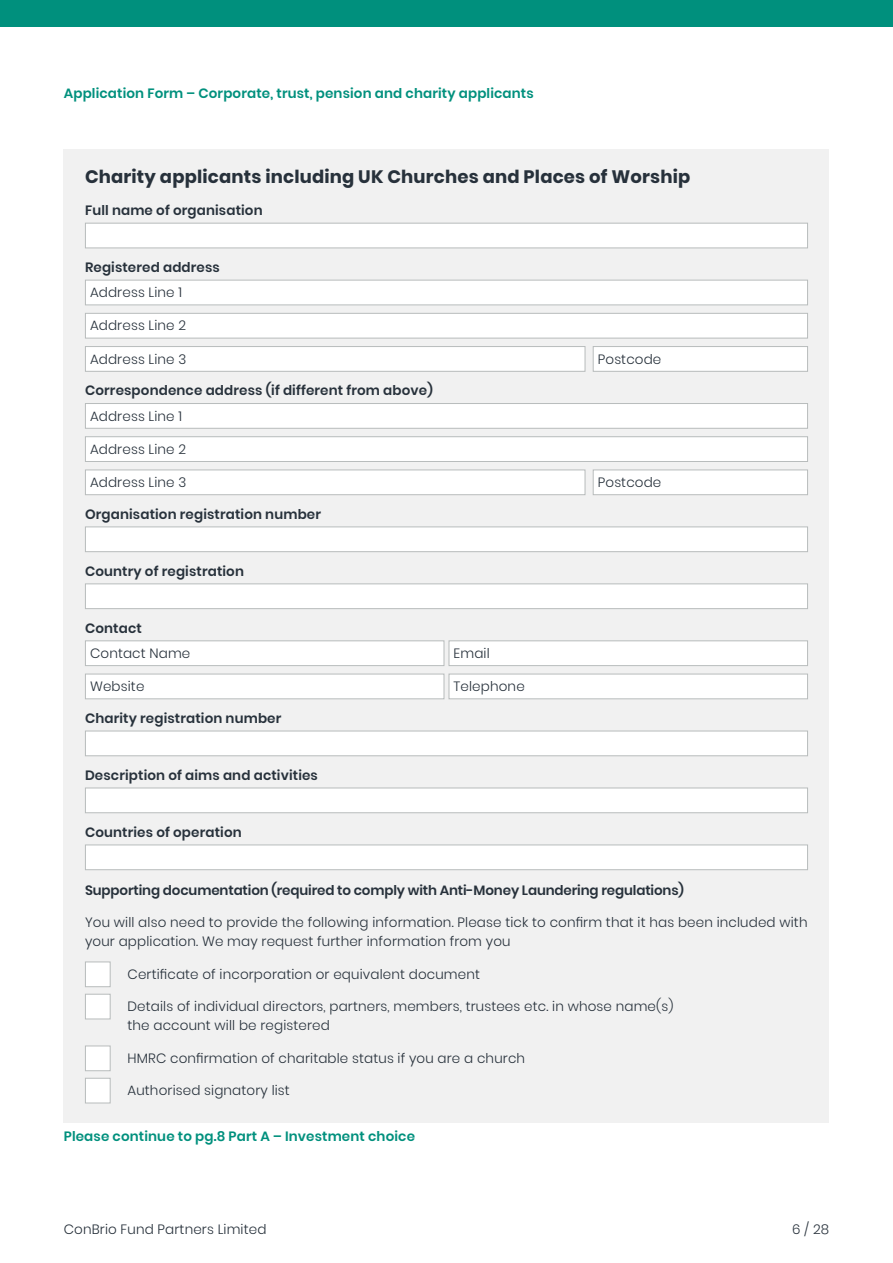
<style>
.page{position:relative;width:893px;height:1263px;background:#fff}
.page>*{position:absolute;margin:0;border:0;box-sizing:border-box;transform-origin:0 0}
.t1{font:700 18px "Poppins";letter-spacing:.01em;color:#27313b}
.t2{font:300 13.5px/19.5px "Poppins";letter-spacing:.01em;color:#27313b}
.t3{font:600 13.5px "Poppins";letter-spacing:.01em;color:#27313b}
.t4{font:600 13.5px "Poppins";letter-spacing:.01em;color:#00907d}
.t5{font:600 13.5px "Poppins";letter-spacing:-.01em;color:#27313b}
</style>
<div class="page">
<div style="left:0;top:0;width:893px;height:26px;background:#00907d"></div>
<div style="left:64px;top:149px;width:765px;height:974px;background:#f1f1f1"></div>
<div style="left:85px;top:223px;width:723px;height:25px;background:#fff;border:1px solid #b8bcbc"></div>
<div style="left:85px;top:280px;width:722px;height:25px;background:#fff"></div>
<div style="left:85px;top:280px;width:723px;height:25px;border:1px solid #b8bcbc"></div>
<div style="left:85px;top:313px;width:722px;height:25px;background:#fff"></div>
<div style="left:85px;top:313px;width:723px;height:25px;border:1px solid #b8bcbc"></div>
<div style="left:85px;top:347px;width:500px;height:24px;background:#fff"></div>
<div style="left:85px;top:346px;width:500px;height:26px;border:1px solid #b8bcbc"></div>
<div style="left:593px;top:347px;width:214px;height:24px;background:#fff"></div>
<div style="left:593px;top:346px;width:215px;height:26px;border:1px solid #b8bcbc"></div>
<div style="left:85px;top:403px;width:722px;height:25px;background:#fff"></div>
<div style="left:85px;top:403px;width:723px;height:26px;border:1px solid #b8bcbc"></div>
<div style="left:85px;top:437px;width:722px;height:24px;background:#fff"></div>
<div style="left:85px;top:436px;width:723px;height:26px;border:1px solid #b8bcbc"></div>
<div style="left:85px;top:470px;width:500px;height:25px;background:#fff"></div>
<div style="left:85px;top:470px;width:500px;height:25px;border:1px solid #b8bcbc"></div>
<div style="left:593px;top:470px;width:214px;height:25px;background:#fff"></div>
<div style="left:593px;top:470px;width:215px;height:25px;border:1px solid #b8bcbc"></div>
<div style="left:85px;top:526px;width:723px;height:26px;background:#fff;border:1px solid #b8bcbc"></div>
<div style="left:85px;top:583px;width:723px;height:26px;background:#fff;border:1px solid #b8bcbc"></div>
<div style="left:85px;top:641px;width:359px;height:25px;background:#fff"></div>
<div style="left:85px;top:640px;width:359px;height:26px;border:1px solid #b8bcbc"></div>
<div style="left:449px;top:641px;width:358px;height:25px;background:#fff"></div>
<div style="left:449px;top:640px;width:359px;height:26px;border:1px solid #b8bcbc"></div>
<div style="left:85px;top:674px;width:359px;height:25px;background:#fff"></div>
<div style="left:85px;top:674px;width:359px;height:25px;border:1px solid #b8bcbc"></div>
<div style="left:449px;top:674px;width:358px;height:25px;background:#fff"></div>
<div style="left:449px;top:674px;width:359px;height:25px;border:1px solid #b8bcbc"></div>
<div style="left:85px;top:731px;width:723px;height:25px;background:#fff;border:1px solid #b8bcbc"></div>
<div style="left:85px;top:788px;width:723px;height:25px;background:#fff;border:1px solid #b8bcbc"></div>
<div style="left:85px;top:844px;width:723px;height:26px;background:#fff;border:1px solid #b8bcbc"></div>
<div style="left:85px;top:961px;width:26px;height:26px;background:#fff;border:1px solid #b8bcbc"></div>
<div style="left:85px;top:994px;width:26px;height:25px;background:#fff;border:1px solid #b8bcbc"></div>
<div style="left:85px;top:1045px;width:26px;height:26px;background:#fff;border:1px solid #b8bcbc"></div>
<div style="left:85px;top:1078px;width:26px;height:25px;background:#fff;border:1px solid #b8bcbc"></div>
<p class="t4" style="left:64px;top:86px;width:471px">Application Form – Corporate, trust, pension and charity applicants</p>
<h1 class="t1" style="left:85px;top:166px;width:607px">Charity applicants including UK Churches and Places of Worship</h1>
<p class="t3" style="left:85px;top:203px;width:179px">Full name of organisation</p>
<p class="t3" style="left:85px;top:259px;width:136px">Registered address</p>
<p class="t2" style="left:90px;top:283px;width:94px">Address Line 1</p>
<p class="t2" style="left:90px;top:316px;width:98px">Address Line 2</p>
<p class="t2" style="left:90px;top:349px;width:98px">Address Line 3</p>
<p class="t2" style="left:598px;top:349px;width:65px">Postcode</p>
<p class="t3" style="left:85px;top:383px;width:349px">Correspondence address (if different from above)</p>
<p class="t2" style="left:90px;top:406px;width:94px">Address Line 1</p>
<p class="t2" style="left:90px;top:439px;width:98px">Address Line 2</p>
<p class="t2" style="left:90px;top:473px;width:98px">Address Line 3</p>
<p class="t2" style="left:598px;top:473px;width:65px">Postcode</p>
<p class="t3" style="left:85px;top:506px;width:238px">Organisation registration number</p>
<p class="t3" style="left:85px;top:563px;width:160px">Country of registration</p>
<p class="t3" style="left:85px;top:620px;width:58px">Contact</p>
<p class="t2" style="left:90px;top:643px;width:102px">Contact Name</p>
<p class="t2" style="left:454px;top:643px;width:38px">Email</p>
<p class="t2" style="left:90px;top:677px;width:56px">Website</p>
<p class="t2" style="left:454px;top:677px;width:73px">Telephone</p>
<p class="t3" style="left:85px;top:710px;width:198px">Charity registration number</p>
<p class="t3" style="left:85px;top:767px;width:234px">Description of aims and activities</p>
<p class="t3" style="left:85px;top:824px;width:158px">Countries of operation</p>
<p class="t5" style="left:85px;top:882px;width:600px">Supporting documentation (required to comply with Anti-Money Laundering regulations)</p>
<p class="t2" style="left:85px;top:912px;width:724px">You will also need to provide the following information. Please tick to confirm that it has been included with your application. We may request further information from you</p>
<p class="t2" style="left:128px;top:964px;width:354px">Certificate of incorporation or equivalent document</p>
<p class="t2" style="left:128px;top:996px;width:547px">Details of individual directors, partners, members, trustees etc. in whose name(s) the account will be registered</p>
<p class="t2" style="left:128px;top:1048px;width:399px">HMRC confirmation of charitable status if you are a church</p>
<p class="t2" style="left:128px;top:1080px;width:164px">Authorised signatory list</p>
<p class="t4" style="left:64px;top:1129px;width:353px">Please continue to pg.8 Part A – Investment choice</p>
<p class="t2" style="left:64px;top:1220px;width:204px">ConBrio Fund Partners Limited</p>
<p class="t2" style="left:792px;top:1220px;width:39px">6 / 28</p>
</div>
